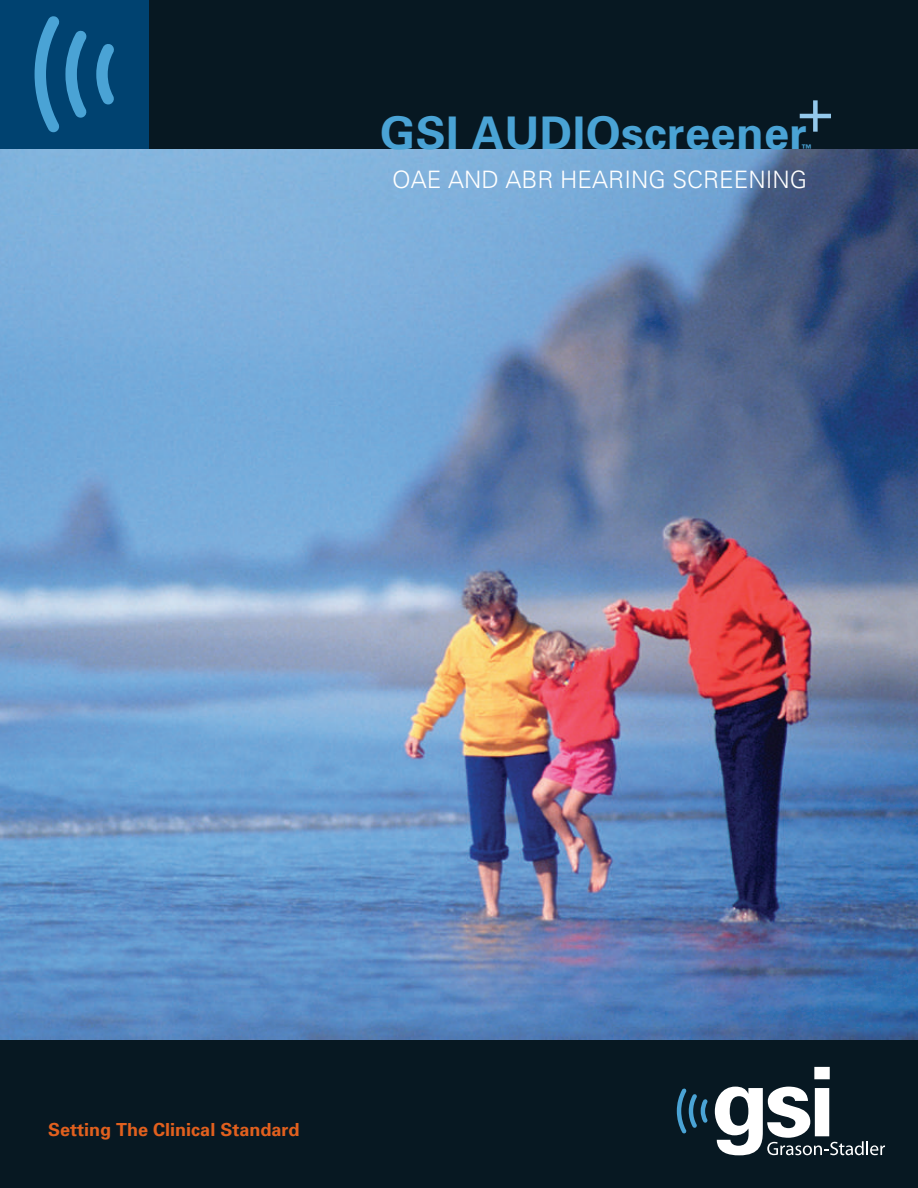
<style>
.page{position:relative;width:918px;height:1188px;background:#fff}
.page>*{position:absolute;margin:0;border:0;box-sizing:border-box;transform-origin:0 0}
.t1{font:64.65px "Univers";color:#93c8eb}
.t2{font:700 45px "Univers";letter-spacing:.01em;color:#4aa3d5}
.t3{font:300 24px "Univers";color:#fff}
.t4{font:700 18px "Univers";color:#e1601e}
.t5{font:700 10.5px "Univers";color:#4aa3d5}
</style>
<div class="page">
<div style="left:0;top:1040px;width:918px;height:148px;background:#071822"></div>
<img style="left:0;top:148px;width:918px;height:892px">
<svg style="left:715px;top:1067px;width:170px;height:89px"></svg>
<svg style="left:677px;top:1088px;width:31px;height:45px"></svg>
<div style="left:0;top:0;width:918px;height:148px;background:#071822"></div>
<div style="left:0;top:0;width:148px;height:148px;background:#004270"></div>
<svg style="left:35px;top:16px;width:52px;height:116px"></svg>
<svg style="left:96px;top:44px;width:18px;height:60px"></svg>
<h1 class="t1" style="left:796px;top:68px;width:39px">+</h1>
<h2 class="t2" style="left:380px;top:104px;width:428px">GSI AUDIOscreener</h2>
<h3 class="t3" style="left:392px;top:165px;width:416px">OAE AND ABR HEARING SCREENING</h3>
<p class="t5" style="left:801px;top:141px;width:12px">™</p>
<p class="t4" style="left:48px;top:1118px;width:253px">Setting The Clinical Standard</p>
</div>
